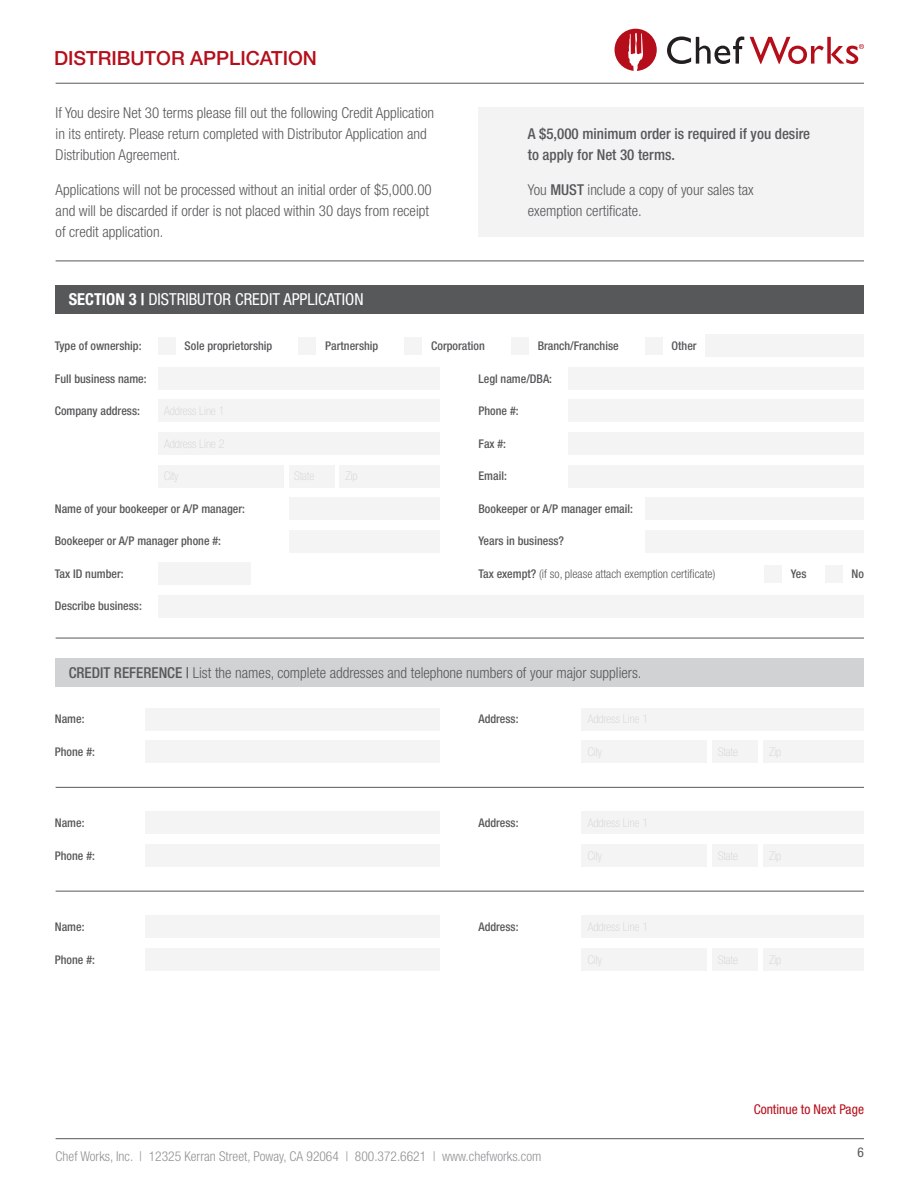
<style>
.page{position:relative;width:918px;height:1188px;background:#fff}
.page>*{position:absolute;margin:0;border:0;box-sizing:border-box;transform-origin:0 0}
.t1{font:500 19.5px "Helvetica Neue LT Std";color:#b50e1a}
.t2{font:condensed 16.5px "Helvetica Neue LT Std";color:#fff}
.Form_Text{font:300 condensed 15px/21px "Helvetica Neue LT Std";color:#57585a}
.Form_Text-2{font:500 condensed 15px/21px "Helvetica Neue LT Std";color:#57585a}
.t3{font:300 condensed 13.5px "Helvetica Neue LT Std";color:#919295}
.t4{font:condensed 13.5px "Helvetica Neue LT Std";color:#b50e1a}
.t5{font:condensed 13.5px "Helvetica Neue LT Std";color:#57585a}
.t6{font:500 condensed 12px "Helvetica Neue LT Std";color:#57585a}
.t7{font:300 condensed 12px "Helvetica Neue LT Std";color:#57585a}
.s1{font-weight:700}
.s2{font-weight:500}
</style>
<div class="page">
<svg style="left:667px;top:36px;width:77px;height:28px"></svg>
<svg style="left:750px;top:37px;width:114px;height:27px"></svg>
<svg style="left:615px;top:29px;width:42px;height:42px"></svg>
<hr style="left:56px;top:83px;width:808px;height:1px;background:#57585a">
<hr style="left:56px;top:1138px;width:808px;height:1px;background:#57585a">
<div style="left:478px;top:107px;width:386px;height:130px;background:#f3f3f4"></div>
<div style="left:56px;top:659px;width:808px;height:28px;background:#d1d2d4"></div>
<div style="left:56px;top:285px;width:808px;height:29px;background:#57585a"></div>
<hr style="left:56px;top:261px;width:808px;height:1px;background:#57585a">
<hr style="left:56px;top:638px;width:808px;height:1px;background:#57585a">
<hr style="left:56px;top:787px;width:808px;height:1px;background:#57585a">
<hr style="left:56px;top:891px;width:808px;height:1px;background:#57585a">
<div style="left:145px;top:740px;width:295px;height:23px;background:#f4f4f4"></div>
<div style="left:145px;top:708px;width:295px;height:22px;background:#f4f4f4"></div>
<div style="left:145px;top:844px;width:295px;height:23px;background:#f4f4f4"></div>
<div style="left:145px;top:811px;width:295px;height:23px;background:#f4f4f4"></div>
<div style="left:145px;top:948px;width:295px;height:23px;background:#f4f4f4"></div>
<div style="left:145px;top:915px;width:295px;height:23px;background:#f4f4f4"></div>
<div style="left:713px;top:740px;width:45px;height:23px;background:#f4f4f4"></div>
<div style="left:582px;top:740px;width:125px;height:23px;background:#f4f4f4"></div>
<div style="left:763px;top:740px;width:101px;height:23px;background:#f4f4f4"></div>
<div style="left:582px;top:708px;width:282px;height:22px;background:#f4f4f4"></div>
<div style="left:713px;top:844px;width:45px;height:23px;background:#f4f4f4"></div>
<div style="left:582px;top:844px;width:125px;height:23px;background:#f4f4f4"></div>
<div style="left:763px;top:844px;width:101px;height:23px;background:#f4f4f4"></div>
<div style="left:582px;top:811px;width:282px;height:23px;background:#f4f4f4"></div>
<div style="left:713px;top:948px;width:45px;height:23px;background:#f4f4f4"></div>
<div style="left:582px;top:948px;width:125px;height:23px;background:#f4f4f4"></div>
<div style="left:763px;top:948px;width:101px;height:23px;background:#f4f4f4"></div>
<div style="left:582px;top:915px;width:282px;height:23px;background:#f4f4f4"></div>
<div style="left:569px;top:367px;width:295px;height:23px;background:#f4f4f4"></div>
<div style="left:158px;top:367px;width:281px;height:23px;background:#f4f4f4"></div>
<div style="left:569px;top:400px;width:295px;height:22px;background:#f4f4f4"></div>
<div style="left:569px;top:432px;width:295px;height:23px;background:#f4f4f4"></div>
<div style="left:569px;top:465px;width:295px;height:23px;background:#f4f4f4"></div>
<div style="left:645px;top:497px;width:219px;height:23px;background:#f4f4f4"></div>
<div style="left:158px;top:595px;width:706px;height:22px;background:#f4f4f4"></div>
<div style="left:645px;top:530px;width:219px;height:23px;background:#f4f4f4"></div>
<div style="left:289px;top:497px;width:150px;height:23px;background:#f4f4f4"></div>
<div style="left:289px;top:530px;width:150px;height:23px;background:#f4f4f4"></div>
<div style="left:158px;top:562px;width:93px;height:23px;background:#f4f4f4"></div>
<div style="left:289px;top:465px;width:45px;height:23px;background:#f4f4f4"></div>
<div style="left:158px;top:465px;width:125px;height:23px;background:#f4f4f4"></div>
<div style="left:340px;top:465px;width:100px;height:23px;background:#f4f4f4"></div>
<div style="left:158px;top:400px;width:282px;height:22px;background:#f4f4f4"></div>
<div style="left:158px;top:432px;width:282px;height:23px;background:#f4f4f4"></div>
<div style="left:706px;top:334px;width:158px;height:23px;background:#f4f4f4"></div>
<div style="left:158px;top:337px;width:17px;height:17px;background:#f4f4f4"></div>
<div style="left:299px;top:337px;width:17px;height:17px;background:#f4f4f4"></div>
<div style="left:405px;top:337px;width:17px;height:17px;background:#f4f4f4"></div>
<div style="left:511px;top:337px;width:17px;height:17px;background:#f4f4f4"></div>
<div style="left:645px;top:337px;width:17px;height:17px;background:#f4f4f4"></div>
<div style="left:825px;top:565px;width:17px;height:17px;background:#f4f4f4"></div>
<div style="left:764px;top:565px;width:18px;height:17px;background:#f4f4f4"></div>
<h1 class="t1" style="left:54px;top:47px;width:264px">DISTRIBUTOR APPLICATION</h1>
<p class="Form_Text" style="left:56px;top:102px;width:380px">If You desire Net 30 terms please fill out the following Credit Application in its entirety. Please return completed with Distributor Application and<br>Distribution Agreement.</p>
<p class="Form_Text" style="left:56px;top:179px;width:378px">Applications will not be processed without an initial order of $5,000.00 and will be discarded if order is not placed within 30 days from receipt of credit application.</p>
<p class="t2" style="left:69px;top:290px;width:296px"><span class="s1">SECTION 3 |</span> DISTRIBUTOR CREDIT APPLICATION</p>
<p class="Form_Text-2" style="left:528px;top:123px;width:284px">A $5,000 minimum order is required if you desire to apply for Net 30 terms.</p>
<p class="Form_Text" style="left:528px;top:179px;width:227px">You <span class="s2">MUST</span> include a copy of your sales tax exemption certificate.</p>
<p class="t6" style="left:55px;top:338px;width:88px">Type of ownership:</p>
<p class="t6" style="left:185px;top:338px;width:89px">Sole proprietorship</p>
<p class="t6" style="left:325px;top:338px;width:55px">Partnership</p>
<p class="t6" style="left:431px;top:338px;width:55px">Corporation</p>
<p class="t6" style="left:538px;top:338px;width:83px">Branch/Franchise</p>
<p class="t6" style="left:672px;top:338px;width:27px">Other</p>
<p class="t6" style="left:55px;top:371px;width:93px">Full business name:</p>
<p class="t6" style="left:478px;top:371px;width:75px">Legl name/DBA:</p>
<p class="t6" style="left:478px;top:404px;width:42px">Phone #:</p>
<p class="t6" style="left:478px;top:437px;width:29px">Fax #:</p>
<p class="t6" style="left:478px;top:469px;width:30px">Email:</p>
<p class="t6" style="left:478px;top:502px;width:156px">Bookeeper or A/P manager email:</p>
<p class="t6" style="left:478px;top:534px;width:87px">Years in business?</p>
<p class="t6" style="left:55px;top:404px;width:87px">Company address:</p>
<p class="t6" style="left:55px;top:502px;width:192px">Name of your bookeeper or A/P manager:</p>
<p class="t6" style="left:55px;top:534px;width:168px">Bookeeper or A/P manager phone #:</p>
<p class="t6" style="left:55px;top:566px;width:70px">Tax ID number:</p>
<p class="t7" style="left:478px;top:567px;width:238px"><span class="s2">Tax exempt?</span> (if so, please attach exemption certificate)</p>
<p class="t6" style="left:791px;top:566px;width:17px">Yes</p>
<p class="t6" style="left:852px;top:566px;width:14px">No</p>
<p class="t6" style="left:55px;top:599px;width:89px">Describe business:</p>
<p class="Form_Text" style="left:69px;top:662px;width:574px"><span class="s2">CREDIT REFERENCE |</span> List the names, complete addresses and telephone numbers of your major suppliers.</p>
<p class="t6" style="left:55px;top:712px;width:31px">Name:</p>
<p class="t6" style="left:55px;top:745px;width:42px">Phone #:</p>
<p class="t6" style="left:55px;top:816px;width:31px">Name:</p>
<p class="t6" style="left:55px;top:848px;width:42px">Phone #:</p>
<p class="t6" style="left:55px;top:920px;width:31px">Name:</p>
<p class="t6" style="left:55px;top:952px;width:42px">Phone #:</p>
<p class="t6" style="left:478px;top:712px;width:42px">Address:</p>
<p class="t6" style="left:478px;top:816px;width:42px">Address:</p>
<p class="t6" style="left:478px;top:920px;width:42px">Address:</p>
<p class="t4" style="left:754px;top:1102px;width:112px">Continue to Next Page</p>
<p class="t3" style="left:56px;top:1148px;width:487px">Chef Works, Inc. | 12325 Kerran Street, Poway, CA 92064 | 800.372.6621 | www.chefworks.com</p>
<p class="t5" style="left:858px;top:1144px;width:8px">6</p>
</div>
